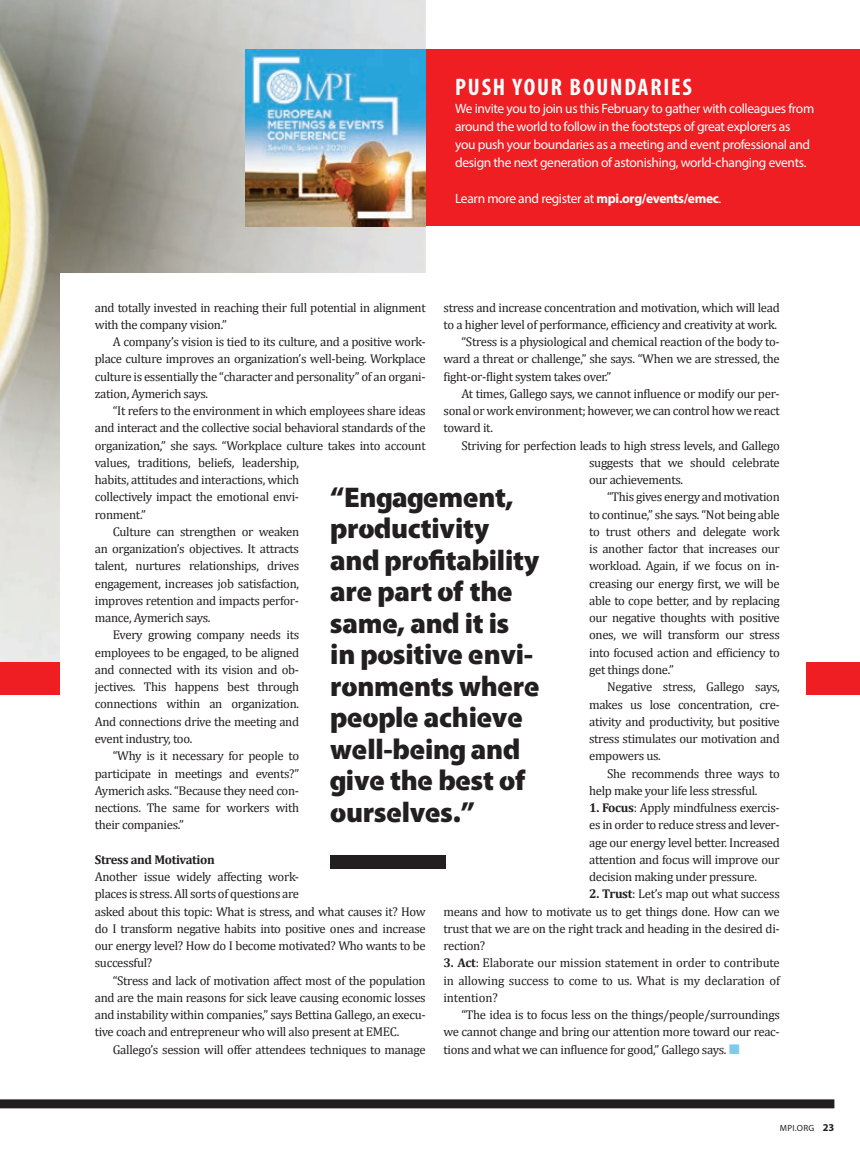
<style>
.page{position:relative;width:860px;height:1157px;background:#fff}
.page>*{position:absolute;margin:0;border:0;box-sizing:border-box;transform-origin:0 0}
.t1{font:900 28.5px/31.5px "Cleanvertising";letter-spacing:-.01em;color:#231f20}
.t2{font:700 condensed 24px "Myriad Pro";letter-spacing:.075em;color:#fff}
.t3{font:13.5px/18px "Myriad Pro";letter-spacing:-.025em;color:#fff}
.t4{font:12.75px/17.2px "Cambria";letter-spacing:-.025em;color:#231f20;text-align:justify}
.t5{font:700 12.75px "Cambria";letter-spacing:-.025em;color:#231f20}
.t6{font:9px "Myriad Pro";letter-spacing:.03em;color:#231f20}
.s1{font-weight:700}
.s2{color:#7fcaeb}
.s3{font-weight:700;font-size:10.5px}
</style>
<div class="page">
<div style="left:229px;top:49px;width:631px;height:177px;background:#ee1e23"></div>
<img style="left:0;top:0;width:426px;height:662px">
<div style="left:0;top:1099px;width:834px;height:9px;background:#231f20"></div>
<div style="left:0;top:662px;width:860px;height:32px;background:#ee1e23"></div>
<div style="left:61px;top:274px;width:744px;height:812px;background:#fff"></div>
<div style="left:330px;top:855px;width:116px;height:13px;background:#231f20"></div>
<img style="left:245px;top:49px;width:181px;height:177px">
<h2 class="t2" style="left:455px;top:72px;width:238px">PUSH YOUR BOUNDARIES</h2>
<p class="t3" style="left:455px;top:99px;width:360px">We invite you to join us this February to gather with colleagues from around the world to follow in the footsteps of great explorers as<br>you push your boundaries as a meeting and event professional and design the next generation of astonishing, world-changing events.</p>
<p class="t3" style="left:455px;top:189px;width:268px">Learn more and register at <span class="s1">mpi.org/events/emec</span>.</p>
<p class="t4" style="left:95px;top:298px;width:332px">and totally invested in reaching their full potential in alignment with the company vision.”</p>
<p class="t4" style="left:95px;top:333px;width:332px;text-indent:18px">A company’s vision is tied to its culture, and a positive work&shy;place culture improves an organization’s well-being. Workplace culture is essentially the “character and personality” of an organi&shy;zation, Aymerich says.</p>
<p class="t4" style="left:113px;top:402px;width:314px">“It refers to the environment in which employees share ideas</p>
<p class="t4" style="left:95px;top:419px;width:332px">and interact and the collective social behavioral standards of the</p>
<p class="t4" style="left:95px;top:436px;width:332px">organization,” she says. “Workplace culture takes into account</p>
<p class="t4" style="left:95px;top:454px;width:206px">values, traditions, beliefs, leadership,</p>
<p class="t4" style="left:95px;top:471px;width:206px">habits, attitudes and interactions, which</p>
<p class="t4" style="left:95px;top:488px;width:206px">collectively impact the emotional envi-</p>
<p class="t4" style="left:95px;top:505px;width:53px">ronment.”</p>
<p class="t4" style="left:113px;top:523px;width:188px">Culture can strengthen or weaken</p>
<p class="t4" style="left:95px;top:540px;width:206px">an organization’s objectives. It attracts</p>
<p class="t4" style="left:95px;top:557px;width:206px">talent, nurtures relationships, drives</p>
<p class="t4" style="left:95px;top:574px;width:206px">engagement, increases job satisfaction,</p>
<p class="t4" style="left:95px;top:592px;width:206px">improves retention and impacts perfor-</p>
<p class="t4" style="left:95px;top:609px;width:117px">mance, Aymerich says.</p>
<p class="t4" style="left:113px;top:626px;width:188px">Every growing company needs its</p>
<p class="t4" style="left:95px;top:643px;width:206px">employees to be engaged, to be aligned</p>
<p class="t4" style="left:95px;top:661px;width:206px">and connected with its vision and ob-</p>
<p class="t4" style="left:95px;top:678px;width:206px">jectives. This happens best through</p>
<p class="t4" style="left:95px;top:695px;width:206px">connections within an organization.</p>
<p class="t4" style="left:95px;top:712px;width:206px">And connections drive the meeting and</p>
<p class="t4" style="left:95px;top:730px;width:99px">event industry, too.</p>
<p class="t4" style="left:113px;top:747px;width:188px">“Why is it necessary for people to</p>
<p class="t4" style="left:95px;top:764px;width:206px">participate in meetings and events?”</p>
<p class="t4" style="left:95px;top:781px;width:206px">Aymerich asks. “Because they need con-</p>
<p class="t4" style="left:95px;top:799px;width:206px">nections. The same for workers with</p>
<p class="t4" style="left:95px;top:816px;width:91px">their companies.”</p>
<p class="t5" style="left:95px;top:850px;width:122px">Stress and Motivation</p>
<p class="t4" style="left:95px;top:868px;width:332px;text-align:left">Another issue widely affecting work-<br>places is stress. All sorts of questions are<br>asked about this topic: What is stress, and what causes it? How do I transform negative habits into positive ones and increase our energy level? How do I become motivated? Who wants to be successful?</p>
<p class="t4" style="left:95px;top:971px;width:332px;text-indent:18px">“Stress and lack of motivation affect most of the population and are the main reasons for sick leave causing economic losses and instability within companies,” says Bettina Gallego, an execu&shy;tive coach and entrepreneur who will also present at EMEC.</p>
<p class="t4" style="left:113px;top:1040px;width:314px">Gallego’s session will offer attendees techniques to manage</p>
<p class="t4" style="left:443px;top:298px;width:338px">stress and increase concentration and motivation, which will lead</p>
<p class="t4" style="left:443px;top:316px;width:335px">to a higher level of performance, efficiency and creativity at work.</p>
<p class="t4" style="left:461px;top:333px;width:320px">“Stress is a physiological and chemical reaction of the body to-</p>
<p class="t4" style="left:443px;top:350px;width:338px">ward a threat or challenge,” she says. “When we are stressed, the</p>
<p class="t4" style="left:443px;top:367px;width:169px">fight-or-flight system takes over.”</p>
<p class="t4" style="left:461px;top:385px;width:320px">At times, Gallego says, we cannot influence or modify our per-</p>
<p class="t4" style="left:443px;top:402px;width:338px">sonal or work environment; however, we can control how we react</p>
<p class="t4" style="left:443px;top:419px;width:51px">toward it.</p>
<p class="t4" style="left:461px;top:436px;width:320px">Striving for perfection leads to high stress levels, and Gallego</p>
<p class="t4" style="left:589px;top:454px;width:192px">suggests that we should celebrate</p>
<p class="t4" style="left:589px;top:471px;width:96px">our achievements.</p>
<p class="t4" style="left:607px;top:488px;width:174px">“This gives energy and motivation</p>
<p class="t4" style="left:589px;top:505px;width:192px">to continue,” she says. “Not being able</p>
<p class="t4" style="left:589px;top:523px;width:192px">to trust others and delegate work</p>
<p class="t4" style="left:589px;top:540px;width:192px">is another factor that increases our</p>
<p class="t4" style="left:589px;top:557px;width:192px">workload. Again, if we focus on in-</p>
<p class="t4" style="left:589px;top:574px;width:192px">creasing our energy first, we will be</p>
<p class="t4" style="left:589px;top:592px;width:192px">able to cope better, and by replacing</p>
<p class="t4" style="left:589px;top:609px;width:192px">our negative thoughts with positive</p>
<p class="t4" style="left:589px;top:626px;width:192px">ones, we will transform our stress</p>
<p class="t4" style="left:589px;top:643px;width:192px">into focused action and efficiency to</p>
<p class="t4" style="left:589px;top:661px;width:86px">get things done.”</p>
<p class="t4" style="left:607px;top:678px;width:174px">Negative stress, Gallego says,</p>
<p class="t4" style="left:589px;top:695px;width:192px">makes us lose concentration, cre-</p>
<p class="t4" style="left:589px;top:712px;width:192px">ativity and productivity, but positive</p>
<p class="t4" style="left:589px;top:730px;width:192px">stress stimulates our motivation and</p>
<p class="t4" style="left:589px;top:747px;width:73px">empowers us.</p>
<p class="t4" style="left:607px;top:764px;width:174px">She recommends three ways to</p>
<p class="t4" style="left:589px;top:781px;width:170px">help make your life less stressful.</p>
<p class="t4" style="left:589px;top:799px;width:192px"><span class="s1">1. Focus</span>: Apply mindfulness exercis&shy;es in order to reduce stress and lever&shy;age our energy level better. Increased attention and focus will improve our decision making under pressure.</p>
<p class="t4" style="left:443px;top:885px;width:338px;text-indent:146px"><span class="s1">2. Trust</span>: Let’s map out what success means and how to motivate us to get things done. How can we trust that we are on the right track and heading in the desired di&shy;rection?</p>
<p class="t4" style="left:443px;top:954px;width:338px"><span class="s1">3. Act</span>: Elaborate our mission statement in order to contribute in allowing success to come to us. What is my declaration of intention?</p>
<p class="t4" style="left:443px;top:1006px;width:338px;text-indent:18px">“The idea is to focus less on the things/people/surroundings we cannot change and bring our attention more toward our reac&shy;tions and what we can influence for good,” Gallego says. <span class="s2">■</span></p>
<h1 class="t1" style="left:330px;top:478px;width:211px">“Engagement, productivity and profitability are part of the same, and it is in positive envi&shy;ronments where people achieve well-being and give the best of ourselves.”</h1>
<p class="t6" style="left:780px;top:1122px;width:56px">MPI.ORG <span class="s3">23</span></p>
</div>
